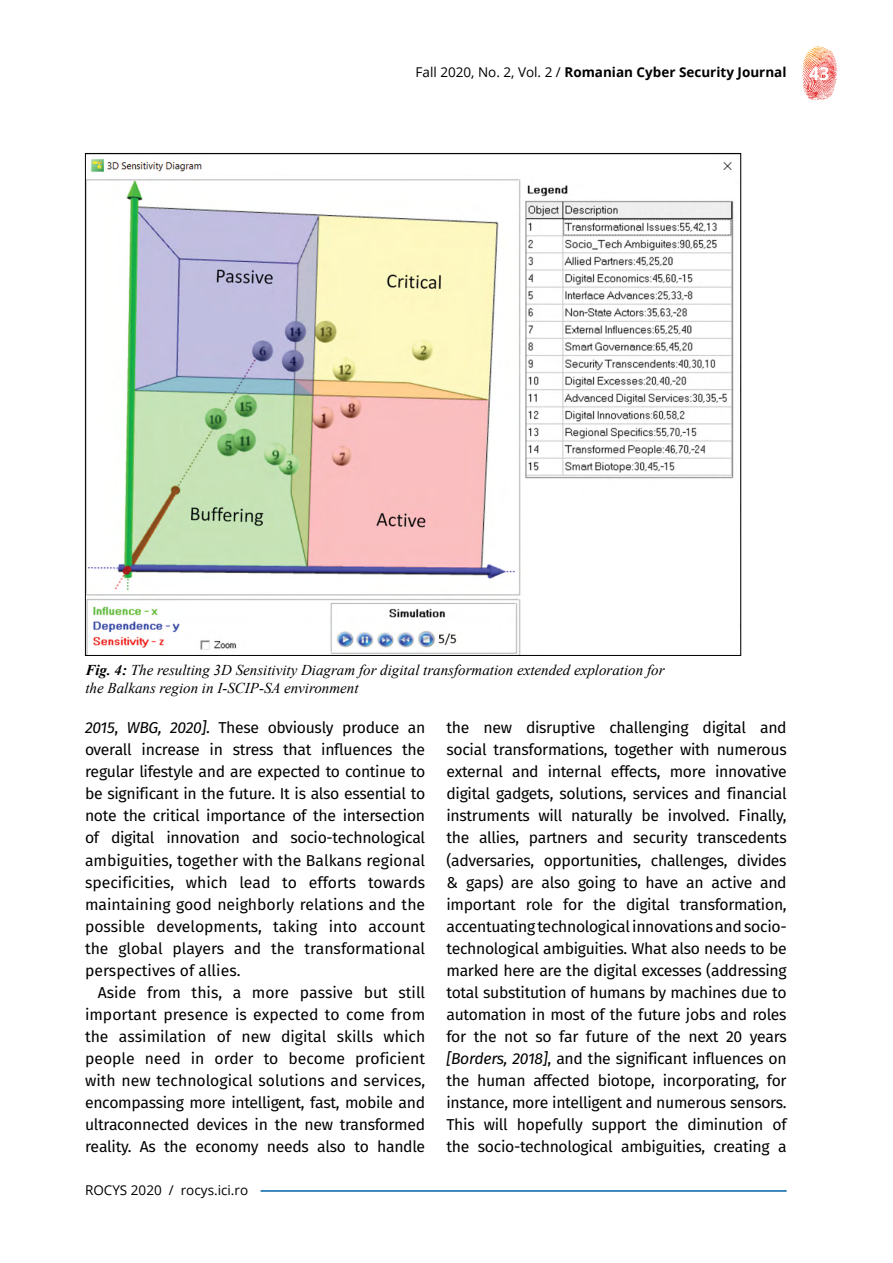
<style>
.page{position:relative;width:893px;height:1263px;background:#fff}
.page>*{position:absolute;margin:0;border:0;box-sizing:border-box;transform-origin:0 0}
.t1{font:15.75px/22px "Fira Sans";letter-spacing:-.02em;color:#000;text-align:justify}
.t2{font:italic 15px/18px "Times New Roman";color:#000}
.t3{font:700 13.5px "Open Sans";color:#000}
.t4{font:13.5px "Open Sans";color:#000}
.s1{font-weight:400}
.s2{font-size:18px;color:#fff}
.s3{font-weight:700}
.s4{font-style:italic}
</style>
<div class="page">
<svg style="left:809px;top:46px;width:23px;height:6px"></svg>
<hr style="left:261px;top:1190px;width:526px;height:2px;background:#0063a7">
<img style="left:87px;top:158px;width:647px;height:496px">
<p class="t3" style="left:416px;top:63px;width:415px"><span class="s1">Fall 2020, No. 2, Vol. 2 /</span> Romanian Cyber Security Journal <span class="s2">43</span></p>
<p class="t2" style="left:85px;top:661px;width:581px"><span class="s3">Fig. 4:</span> The resulting 3D Sensitivity Diagram for digital transformation extended exploration for the Balkans region in I-SCIP-SA environment</p>
<p class="t1" style="left:446px;top:718px;width:342px">the new disruptive challenging digital and social transformations, together with numerous external and internal effects, more innovative digital gadgets, solutions, services and financial instruments will naturally be involved. Finally, the allies, partners and security transcedents (adversaries, opportunities, challenges, divides &amp; gaps) are also going to have an active and important role for the digital transformation, accentuating technological innovations and socio&shy;technological ambiguities. What also needs to be marked here are the digital excesses (addressing total substitution of humans by machines due to automation in most of the future jobs and roles for the not so far future of the next 20 years <span class="s4">[Borders, 2018]</span>, and the significant influences on the human affected biotope, incorporating, for instance, more intelligent and numerous sensors.<br>This will hopefully support the diminution of the socio-technological ambiguities, creating a</p>
<p class="t1" style="left:85px;top:718px;width:342px"><span class="s4">2015</span>, <span class="s4">WBG, 2020]</span>. These obviously produce an overall increase in stress that influences the regular lifestyle and are expected to continue to be significant in the future. It is also essential to note the critical importance of the intersection of digital innovation and socio-technological ambiguities, together with the Balkans regional specificities, which lead to efforts towards maintaining good neighborly relations and the possible developments, taking into account the global players and the transformational perspectives of allies.</p>
<p class="t1" style="left:85px;top:982px;width:342px;text-indent:13px">Aside from this, a more passive but still important presence is expected to come from the assimilation of new digital skills which people need in order to become proficient with new technological solutions and services, encompassing more intelligent, fast, mobile and ultraconnected devices in the new transformed reality. As the economy needs also to handle</p>
<p class="t4" style="left:85px;top:1180px;width:165px">ROCYS 2020 / rocys.ici.ro</p>
</div>
